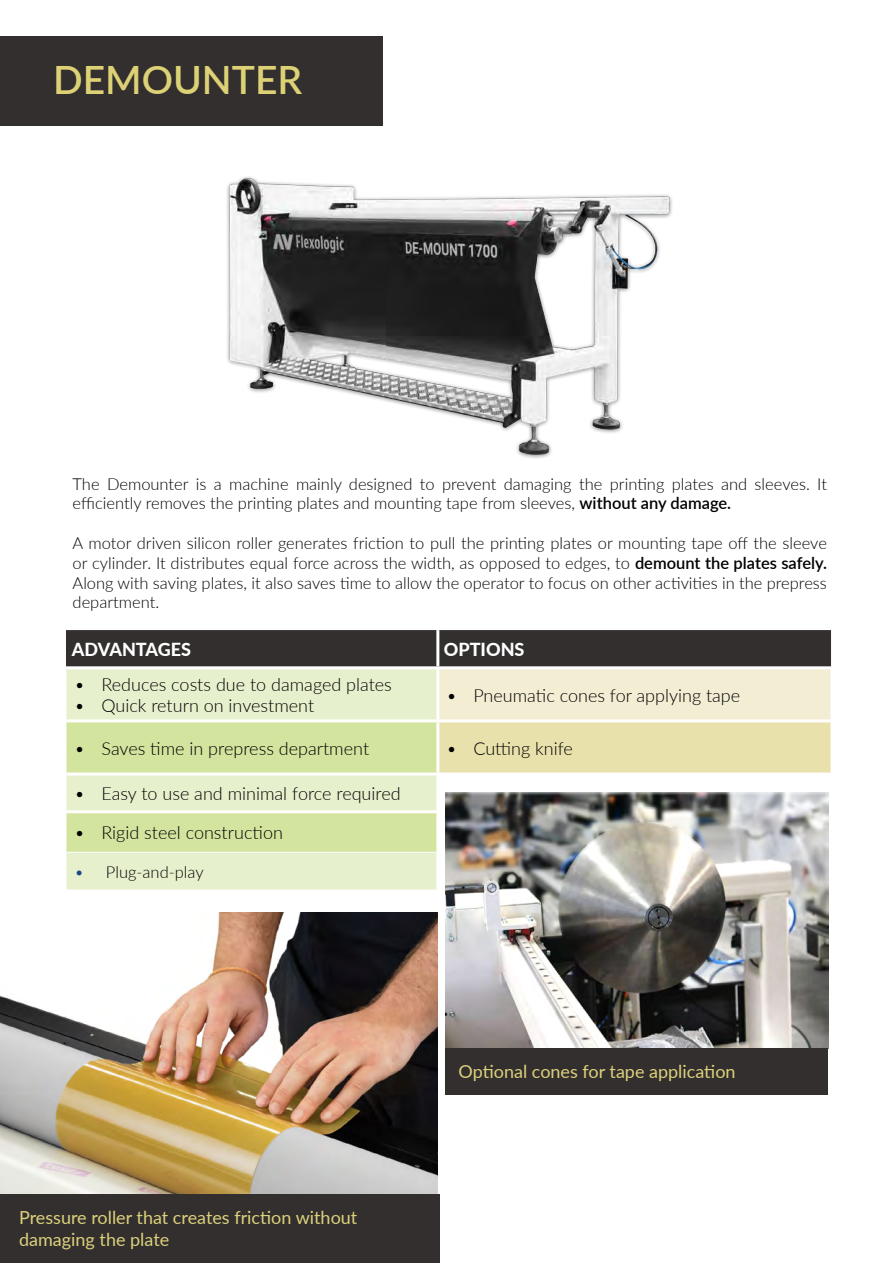
<style>
.page{position:relative;width:893px;height:1263px;background:#fff}
.page>*{position:absolute;margin:0;border:0;box-sizing:border-box;transform-origin:0 0}
.t1{font:600 39px "Lato";color:#ddd176}
.t2{font:300 18px "Lato";color:#000}
.t3{font:18px/21.6px "Lato";color:#ddd17c}
.t4{font:800 18px "Lato";color:#fff}
.t5{font:300 16.5px/19.8px "Lato";color:#000}
.s1{font-weight:600}
.s2{color:#1c4586}
</style>
<div class="page">
<img style="left:227px;top:176px;width:445px;height:282px">
<img style="left:0;top:912px;width:438px;height:283px">
<div style="left:66px;top:630px;width:765px;height:36px;background:#322f2e"></div>
<div style="left:67px;top:669px;width:369px;height:221px;background:#e7f0cd"></div>
<div style="left:438px;top:668px;width:393px;height:53px;background:#f2edd3"></div>
<svg style="left:67px;top:722px;width:369px;height:130px;background:#d8e7ac"></svg>
<div style="left:438px;top:721px;width:393px;height:53px;background:#e9e1ac"></div>
<hr style="left:436px;top:630px;width:3px;height:36px;background:#fff">
<hr style="left:438px;top:666px;width:393px;height:3px;background:#fff">
<hr style="left:436px;top:669px;width:3px;height:50px;background:#fff">
<hr style="left:66px;top:719px;width:372px;height:3px;background:#fff">
<hr style="left:438px;top:719px;width:393px;height:3px;background:#fff">
<hr style="left:436px;top:722px;width:3px;height:50px;background:#fff">
<hr style="left:66px;top:772px;width:372px;height:3px;background:#fff">
<hr style="left:438px;top:772px;width:393px;height:3px;background:#fff">
<hr style="left:66px;top:810px;width:372px;height:3px;background:#fff">
<hr style="left:66px;top:852px;width:370px;height:1px;background:#fff">
<img style="left:445px;top:792px;width:383px;height:256px">
<div style="left:0;top:36px;width:383px;height:89px;background:#322f2e"></div>
<div style="left:445px;top:1048px;width:382px;height:47px;background:#322f2e"></div>
<div style="left:0;top:1195px;width:439px;height:68px;background:#322f2e"></div>
<h1 class="t1" style="left:53px;top:52px;width:251px">DEMOUNTER</h1>
<p class="t5" style="left:73px;top:473px;width:756px">The Demounter is a machine mainly designed to prevent damaging the printing plates and sleeves. It efficiently removes the printing plates and mounting tape from sleeves, <span class="s1">without any damage.</span></p>
<p class="t5" style="left:73px;top:532px;width:756px;text-align:justify">A motor driven silicon roller generates friction to pull the printing plates or mounting tape off the sleeve or cylinder. It distributes equal force across the width, as opposed to edges, to <span class="s1">demount the plates safely.<br></span>Along with saving plates, it also saves time to allow the operator to focus on other activities in the prepress department.</p>
<p class="t4" style="left:72px;top:636px;width:121px">ADVANTAGES</p>
<p class="t4" style="left:444px;top:636px;width:82px">OPTIONS</p>
<p class="t2" style="left:74px;top:672px;width:319px">• Reduces costs due to damaged plates</p>
<p class="t2" style="left:74px;top:693px;width:241px">• Quick return on investment</p>
<p class="t2" style="left:446px;top:683px;width:295px">• Pneumatic cones for applying tape</p>
<p class="t2" style="left:74px;top:736px;width:296px">• Saves time in prepress department</p>
<p class="t2" style="left:446px;top:736px;width:128px">• Cutting knife</p>
<p class="t2" style="left:74px;top:781px;width:328px">• Easy to use and minimal force required</p>
<p class="t2" style="left:74px;top:820px;width:210px">• Rigid steel construction</p>
<p class="t5" style="left:74px;top:861px;width:131px"><span class="s2">•</span> Plug-and-play</p>
<p class="t3" style="left:19px;top:1206px;width:340px">Pressure roller that creates friction without damaging the plate</p>
<p class="t3" style="left:459px;top:1059px;width:278px">Optional cones for tape application</p>
</div>
